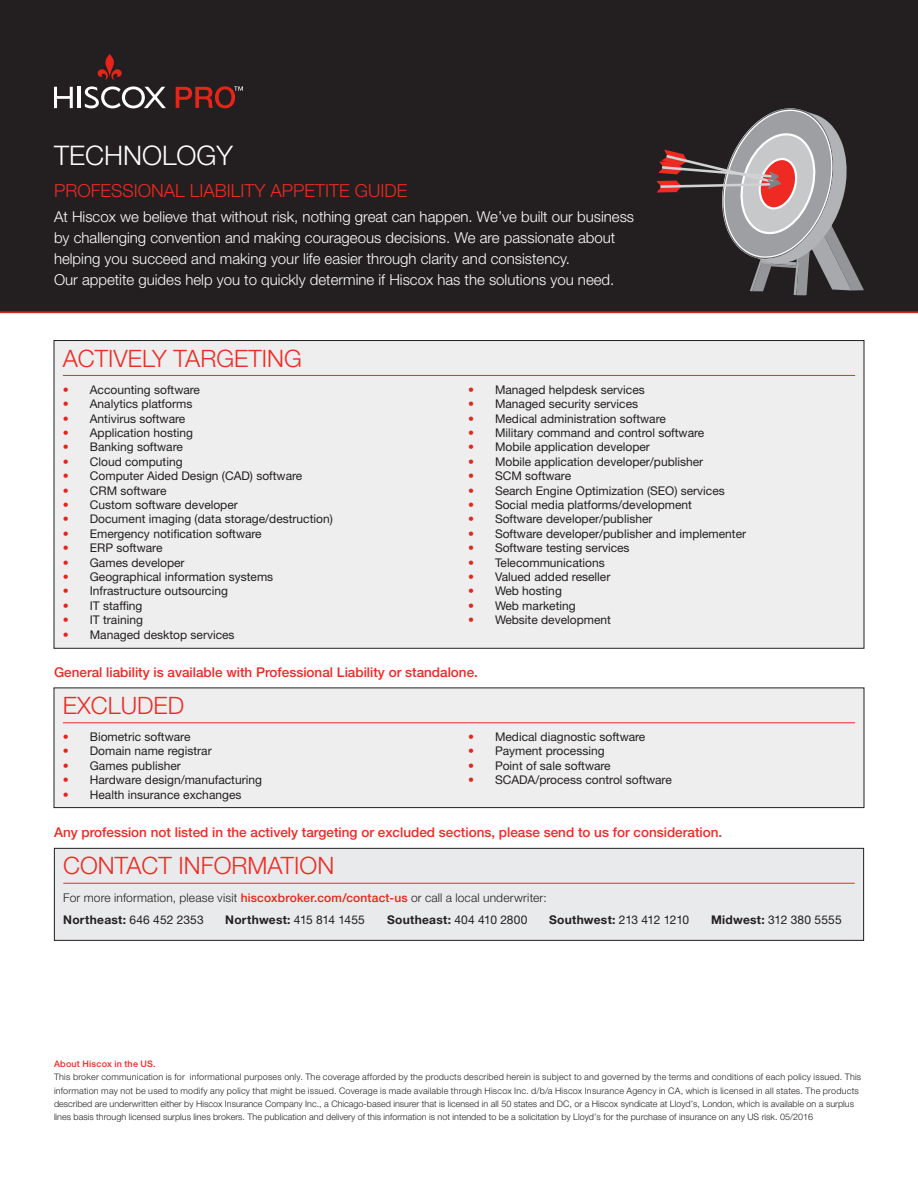
<style>
.page{position:relative;width:918px;height:1188px;background:#fff}
.page>*{position:absolute;margin:0;border:0;box-sizing:border-box;transform-origin:0 0}
.t1{font:300 27px "Helvetica Neue LT Std";color:#fff}
.t2{font:300 24px "Helvetica Neue LT Std";color:#ee2a23}
.t3{font:300 18px "Helvetica Neue LT Std";color:#ee2a23}
.t4{font:300 15px/21px "Helvetica Neue LT Std";color:#fff}
.t5{font:500 13.5px "Helvetica Neue LT Std";color:#ee2a23}
.t6{font:12px "Helvetica Neue LT Std";color:#231f20}
.t7{font:300 12px "Helvetica Neue LT Std";letter-spacing:.015em;color:#231f20}
.t8{font:700 12px "Helvetica Neue LT Std";letter-spacing:.025em;color:#231f20}
.t9{font:300 9px/13.4px "Helvetica Neue LT Std";color:#231f20}
.s1{color:#e72419}
.s2{font-weight:500;color:#e72419}
.s3{font-weight:400}
.s4{font-weight:700}
.s5{font-weight:500;color:#ee2a23}
</style>
<div class="page">
<div style="left:0;top:0;width:918px;height:312px;background:#231f20"></div>
<div style="left:54px;top:848px;width:810px;height:92px;background:#e9eaeb"></div>
<hr style="left:63px;top:883px;width:792px;height:1px;background:#ee2a23">
<div style="left:54px;top:848px;width:810px;height:93px;border:1px solid #231f20"></div>
<div style="left:54px;top:341px;width:810px;height:307px;background:#eeeeef"></div>
<hr style="left:63px;top:375px;width:792px;height:1px;background:#ee2a23">
<div style="left:54px;top:688px;width:810px;height:120px;background:#eeeeef"></div>
<hr style="left:63px;top:722px;width:792px;height:1px;background:#ee2a23">
<div style="left:54px;top:688px;width:810px;height:120px;border:1px solid #231f20"></div>
<svg style="left:657px;top:108px;width:207px;height:188px"></svg>
<svg style="left:98px;top:54px;width:24px;height:26px"></svg>
<hr style="left:78px;top:87px;width:3px;height:21px;background:#fff">
<svg style="left:54px;top:87px;width:19px;height:21px"></svg>
<svg style="left:85px;top:86px;width:81px;height:22px"></svg>
<svg style="left:176px;top:86px;width:67px;height:22px"></svg>
<hr style="left:0;top:312px;width:918px;height:1px;background:#ee2a23">
<p class="t1" style="left:54px;top:139px;width:181px">TECHNOLOGY</p>
<p class="t3" style="left:54px;top:180px;width:355px">PROFESSIONAL LIABILITY APPETITE GUIDE</p>
<p class="t4" style="left:54px;top:206px;width:582px">At Hiscox we believe that without risk, nothing great can happen. We’ve built our business by challenging convention and making courageous decisions. We are passionate about helping you succeed and making your life easier through clarity and consistency.<br>Our appetite guides help you to quickly determine if Hiscox has the solutions you need.</p>
<p class="t2" style="left:63px;top:343px;width:240px">ACTIVELY TARGETING</p>
<p class="t6" style="left:63px;top:382px;width:139px"><span class="s1">•</span> Accounting software</p>
<p class="t6" style="left:63px;top:397px;width:131px"><span class="s1">•</span> Analytics platforms</p>
<p class="t6" style="left:63px;top:411px;width:124px"><span class="s1">•</span> Antivirus software</p>
<p class="t6" style="left:63px;top:425px;width:132px"><span class="s1">•</span> Application hosting</p>
<p class="t6" style="left:63px;top:440px;width:122px"><span class="s1">•</span> Banking software</p>
<p class="t6" style="left:63px;top:454px;width:121px"><span class="s1">•</span> Cloud computing</p>
<p class="t6" style="left:63px;top:469px;width:241px"><span class="s1">•</span> Computer Aided Design (CAD) software</p>
<p class="t6" style="left:63px;top:483px;width:105px"><span class="s1">•</span> CRM software</p>
<p class="t6" style="left:63px;top:497px;width:177px"><span class="s1">•</span> Custom software developer</p>
<p class="t6" style="left:63px;top:512px;width:271px"><span class="s1">•</span> Document imaging (data storage/destruction)</p>
<p class="t6" style="left:63px;top:526px;width:200px"><span class="s1">•</span> Emergency notification software</p>
<p class="t6" style="left:63px;top:541px;width:101px"><span class="s1">•</span> ERP software</p>
<p class="t6" style="left:63px;top:555px;width:123px"><span class="s1">•</span> Games developer</p>
<p class="t6" style="left:63px;top:569px;width:212px"><span class="s1">•</span> Geographical information systems</p>
<p class="t6" style="left:63px;top:584px;width:167px"><span class="s1">•</span> Infrastructure outsourcing</p>
<p class="t6" style="left:63px;top:598px;width:81px"><span class="s1">•</span> IT staffing</p>
<p class="t6" style="left:63px;top:613px;width:82px"><span class="s1">•</span> IT training</p>
<p class="t6" style="left:63px;top:627px;width:173px"><span class="s1">•</span> Managed desktop services</p>
<p class="t6" style="left:468px;top:382px;width:178px"><span class="s1">•</span> Managed helpdesk services</p>
<p class="t6" style="left:468px;top:397px;width:172px"><span class="s1">•</span> Managed security services</p>
<p class="t6" style="left:468px;top:411px;width:199px"><span class="s1">•</span> Medical administration software</p>
<p class="t6" style="left:468px;top:425px;width:238px"><span class="s1">•</span> Military command and control software</p>
<p class="t6" style="left:468px;top:440px;width:183px"><span class="s1">•</span> Mobile application developer</p>
<p class="t6" style="left:468px;top:454px;width:237px"><span class="s1">•</span> Mobile application developer/publisher</p>
<p class="t6" style="left:468px;top:469px;width:105px"><span class="s1">•</span> SCM software</p>
<p class="t6" style="left:468px;top:483px;width:258px"><span class="s1">•</span> Search Engine Optimization (SEO) services</p>
<p class="t6" style="left:468px;top:497px;width:225px"><span class="s1">•</span> Social media platforms/development</p>
<p class="t6" style="left:468px;top:512px;width:186px"><span class="s1">•</span> Software developer/publisher</p>
<p class="t6" style="left:468px;top:526px;width:280px"><span class="s1">•</span> Software developer/publisher and implementer</p>
<p class="t6" style="left:468px;top:541px;width:163px"><span class="s1">•</span> Software testing services</p>
<p class="t6" style="left:468px;top:555px;width:138px"><span class="s1">•</span> Telecommunications</p>
<p class="t6" style="left:468px;top:569px;width:144px"><span class="s1">•</span> Valued added reseller</p>
<p class="t6" style="left:468px;top:584px;width:95px"><span class="s1">•</span> Web hosting</p>
<p class="t6" style="left:468px;top:598px;width:109px"><span class="s1">•</span> Web marketing</p>
<p class="t6" style="left:468px;top:613px;width:145px"><span class="s1">•</span> Website development</p>
<p class="t5" style="left:54px;top:664px;width:425px">General liability is available with Professional Liability or standalone.</p>
<p class="t2" style="left:63px;top:691px;width:123px">EXCLUDED</p>
<p class="t6" style="left:63px;top:730px;width:129px"><span class="s1">•</span> Biometric software</p>
<p class="t6" style="left:63px;top:744px;width:150px"><span class="s1">•</span> Domain name registrar</p>
<p class="t6" style="left:63px;top:758px;width:119px"><span class="s1">•</span> Games publisher</p>
<p class="t6" style="left:63px;top:773px;width:201px"><span class="s1">•</span> Hardware design/manufacturing</p>
<p class="t6" style="left:63px;top:787px;width:180px"><span class="s1">•</span> Health insurance exchanges</p>
<p class="t6" style="left:468px;top:730px;width:179px"><span class="s1">•</span> Medical diagnostic software</p>
<p class="t6" style="left:468px;top:744px;width:138px"><span class="s1">•</span> Payment processing</p>
<p class="t6" style="left:468px;top:758px;width:144px"><span class="s1">•</span> Point of sale software</p>
<p class="t6" style="left:468px;top:773px;width:205px"><span class="s1">•</span> SCADA/process control software</p>
<p class="t5" style="left:54px;top:825px;width:670px">Any profession not listed in the actively targeting or excluded sections, please send to us for consideration.</p>
<p class="t2" style="left:63px;top:851px;width:273px">CONTACT INFORMATION</p>
<p class="t7" style="left:63px;top:890px;width:485px">For more information, please visit <span class="s2">hiscoxbroker.com/contact-us</span> or call a local underwriter:</p>
<p class="t8" style="left:63px;top:913px;width:142px">Northeast: <span class="s3">646 452 2353</span></p>
<p class="t8" style="left:225px;top:913px;width:141px">Northwest: <span class="s3">415 814 1455</span></p>
<p class="t8" style="left:387px;top:913px;width:142px">Southeast: <span class="s3">404 410 2800</span></p>
<p class="t8" style="left:549px;top:913px;width:142px">Southwest: <span class="s3">213 412 1210</span></p>
<p class="t6" style="left:711px;top:913px;width:132px"><span class="s4">Midwest:</span> 312 380 5555</p>
<p class="t9" style="left:54px;top:1056px;width:809px"><span class="s5">About Hiscox in the US.<br></span>This broker communication is for informational purposes only. The coverage afforded by the products described herein is subject to and governed by the terms and conditions of each policy issued. This information may not be used to modify any policy that might be issued. Coverage is made available through Hiscox Inc. d/b/a Hiscox Insurance Agency in CA, which is licensed in all states. The products described are underwritten either by Hiscox Insurance Company Inc., a Chicago-based insurer that is licensed in all 50 states and DC, or a Hiscox syndicate at Lloyd’s, London, which is available on a surplus lines basis through licensed surplus lines brokers. The publication and delivery of this information is not intended to be a solicitation by Lloyd’s for the purchase of insurance on any US risk. 05/2016</p>
</div>
